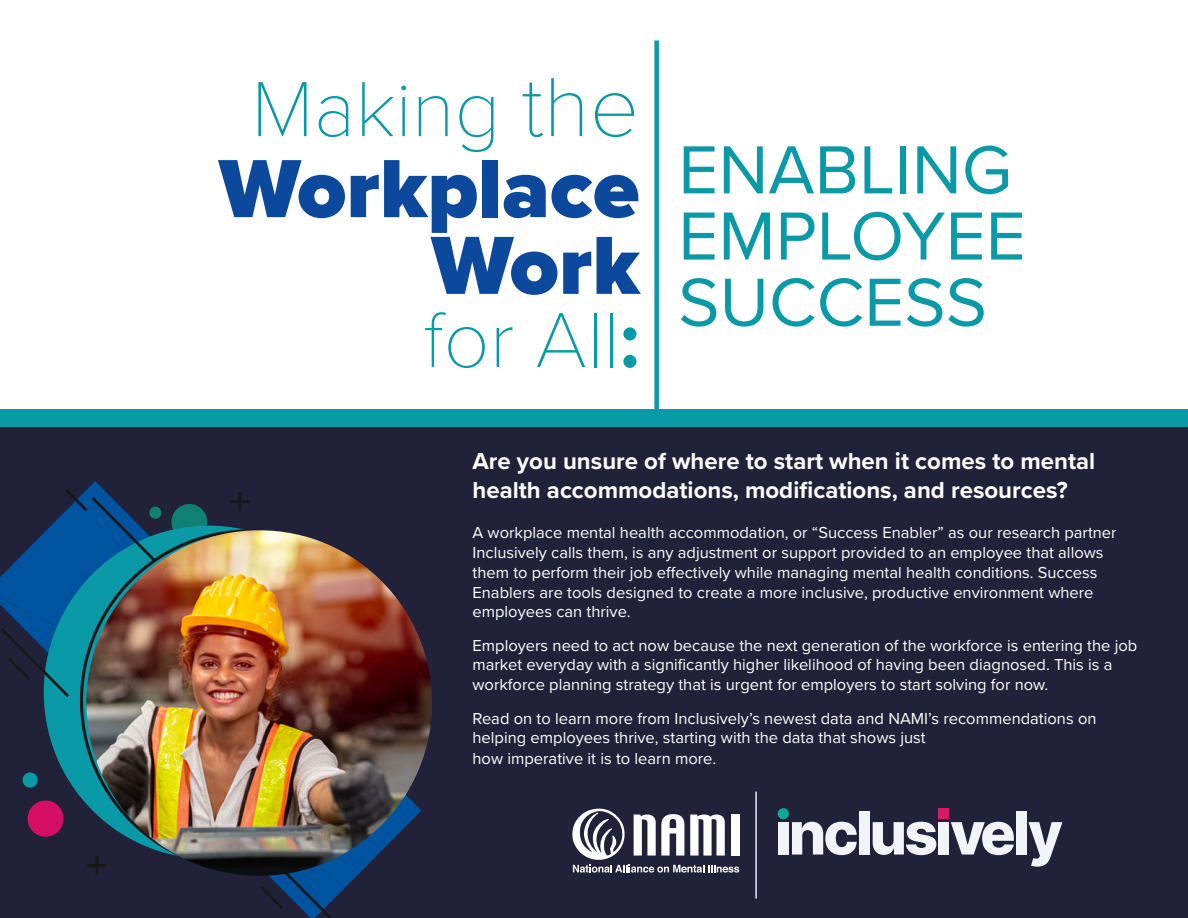
<style>
.page{position:relative;width:1188px;height:918px;background:#fff}
.page>*{position:absolute;margin:0;border:0;box-sizing:border-box;transform-origin:0 0}
.t1{font:900 85.5px "Proxima Nova";color:#0c499c}
.t2{font:100 81px "Proxima Nova T";color:#0a99a7}
.t3{font:70.5px "Proxima Nova";color:#0a99a7}
.t4{font:700 24px/28.8px "Proxima Nova";color:#fff}
.t5{font:16.5px/19.8px "Proxima Nova";color:#fff}
.s1{font-size:87px}
.s2{font-family:"Proxima Nova";font-weight:700}
</style>
<div class="page">
<div style="left:0;top:426px;width:1188px;height:492px;background:#21213a"></div>
<hr style="left:755px;top:792px;width:2px;height:107px;background:#fff">
<div style="left:938px;top:809px;width:11px;height:10px;background:#d61a66"></div>
<div style="left:1016px;top:811px;width:10px;height:44px;background:#f2f4fa"></div>
<div style="left:859px;top:811px;width:10px;height:44px;background:#f2f4fa"></div>
<div style="left:654px;top:40px;width:5px;height:378px;background:#0a99a7"></div>
<div style="left:0;top:410px;width:1188px;height:17px;background:#0a99a7"></div>
<svg style="left:0;top:481px;width:250px;height:307px"></svg>
<svg style="left:28px;top:509px;width:332px;height:366px"></svg>
<svg style="left:63px;top:513px;width:369px;height:359px"></svg>
<svg style="left:1px;top:628px;width:68px;height:69px"></svg>
<svg style="left:245px;top:860px;width:87px;height:58px"></svg>
<svg style="left:60px;top:489px;width:189px;height:80px"></svg>
<svg style="left:81px;top:835px;width:26px;height:40px"></svg>
<img style="left:86px;top:530px;width:346px;height:346px;border-radius:173px">
<svg style="left:572px;top:809px;width:167px;height:64px"></svg>
<div style="left:778px;top:822px;width:11px;height:33px;background:#f2f4fa"></div>
<svg style="left:792px;top:822px;width:65px;height:33px"></svg>
<div style="left:778px;top:808px;width:11px;height:11px;background:#0fa996;border-radius:50%"></div>
<svg style="left:873px;top:822px;width:63px;height:33px"></svg>
<div style="left:938px;top:822px;width:11px;height:33px;background:#f2f4fa"></div>
<svg style="left:951px;top:822px;width:63px;height:33px"></svg>
<svg style="left:1028px;top:822px;width:34px;height:45px"></svg>
<h1 class="t2" style="left:251px;top:49px;width:390px">Making <span class="s1">the</span></h1>
<h1 class="t1" style="left:219px;top:125px;width:422px">Workplace</h1>
<h1 class="t1" style="left:431px;top:202px;width:210px">Work</h1>
<p class="t2" style="left:424px;top:280px;width:218px">for All<span class="s2">:</span></p>
<h1 class="t3" style="left:678px;top:117px;width:335px">ENABLING</h1>
<h1 class="t3" style="left:678px;top:184px;width:349px">EMPLOYEE</h1>
<h1 class="t3" style="left:678px;top:250px;width:310px">SUCCESS</h1>
<p class="t4" style="left:472px;top:446px;width:624px">Are you unsure of where to start when it comes to mental health accommodations, modifcations, and resources?</p>
<p class="t5" style="left:472px;top:522px;width:646px">A workplace mental health accommodation, or “Success Enabler” as our research partner Inclusively calls them, is any adjustment or support provided to an employee that allows them to perform their job efectively while managing mental health conditions. Success Enablers are tools designed to create a more inclusive, productive environment where employees can thrive.</p>
<p class="t5" style="left:472px;top:635px;width:666px">Employers need to act now because the next generation of the workforce is entering the job market everyday with a signifcantly higher likelihood of having been diagnosed. This is a workforce planning strategy that is urgent for employers to start solving for now.</p>
<p class="t5" style="left:472px;top:707px;width:626px;line-height:20.2px">Read on to learn more from Inclusively’s newest data and NAMI’s recommendations on helping employees thrive, starting with the data that shows just<br>how imperative it is to learn more.</p>
</div>
